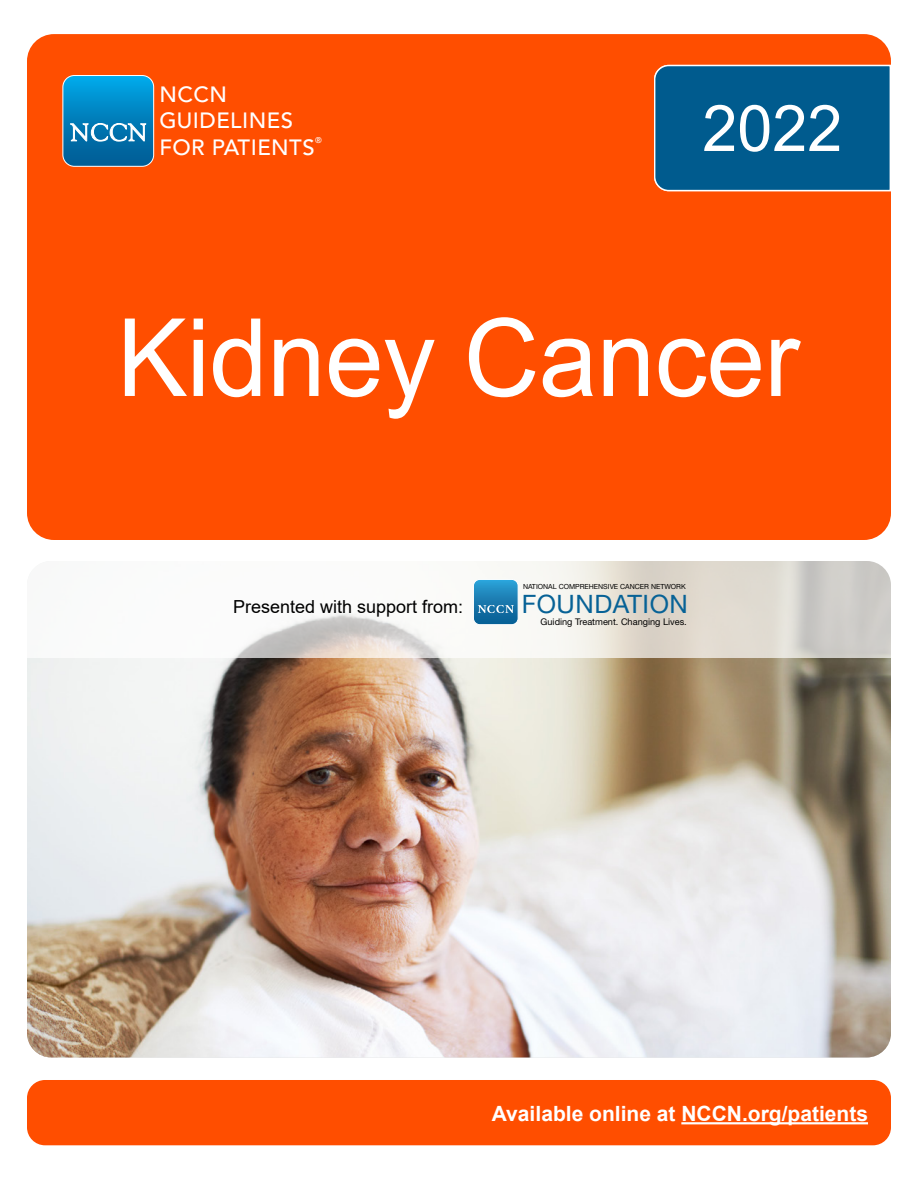
<style>
.page{position:relative;width:918px;height:1188px;background:#fff}
.page>*{position:absolute;margin:0;border:0;box-sizing:border-box;transform-origin:0 0}
.t1{font:108.15px "Arial";letter-spacing:-.005em;color:#fff}
.t2{font:64.2px "Arial";color:#fff}
.t3{font:25.35px "Helvetica Neue LT Std";letter-spacing:.02em;color:#076296}
.t4{font:500 22.05px/26.7px "Avenir LT Pro";letter-spacing:.02em;color:#fff}
.t5{font:700 21px "Arial";color:#fff}
.t6{font:18px "Arial";color:#000}
.t7{font:9.15px "Helvetica Neue LT Std";color:#010101}
.t8{font:500 8.4px "Avenir LT Pro";color:#fff}
.t9{font:7.05px "Helvetica Neue LT Std";color:#010101}
</style>
<div class="page">
<div style="left:27px;top:34px;width:864px;height:506px;background:#ff4e00;border-radius:27px"></div>
<div style="left:27px;top:1080px;width:864px;height:65px;background:#ff4e00;border-radius:18px"></div>
<hr style="left:681px;top:1122px;width:187px;height:2px;background:#fff">
<svg style="left:63px;top:76px;width:91px;height:90px"></svg>
<div style="left:654px;top:64px;width:237px;height:128px;background:#005b8e"></div>
<img style="left:27px;top:658px;width:864px;height:400px">
<svg style="left:234px;top:561px;width:657px;height:97px"></svg>
<svg style="left:473px;top:579px;width:45px;height:46px"></svg>
<p class="t4" style="left:159px;top:81px;width:157px">NCCN<br>GUIDELINES<br>FOR PATIENTS</p>
<p class="t8" style="left:315px;top:135px;width:8px">®</p>
<h2 class="t2" style="left:702px;top:84px;width:142px">2022</h2>
<h2 class="t2" style="left:807px;top:84px;width:37px">1</h2>
<h1 class="t1" style="left:117px;top:283px;width:684px">Kidney Cancer</h1>
<p class="t9" style="left:523px;top:583px;width:164px">NATIONAL COMPREHENSIVE CANCER NETWORK</p>
<p class="t6" style="left:233px;top:594px;width:232px">Presented with support from:</p>
<p class="t3" style="left:522px;top:589px;width:168px">FOUNDATION</p>
<p class="t7" style="left:541px;top:616px;width:148px">Guiding Treatment. Changing Lives.</p>
<p class="t5" style="left:492px;top:1099px;width:378px">Available online at NCCN.org/patients</p>
</div>
